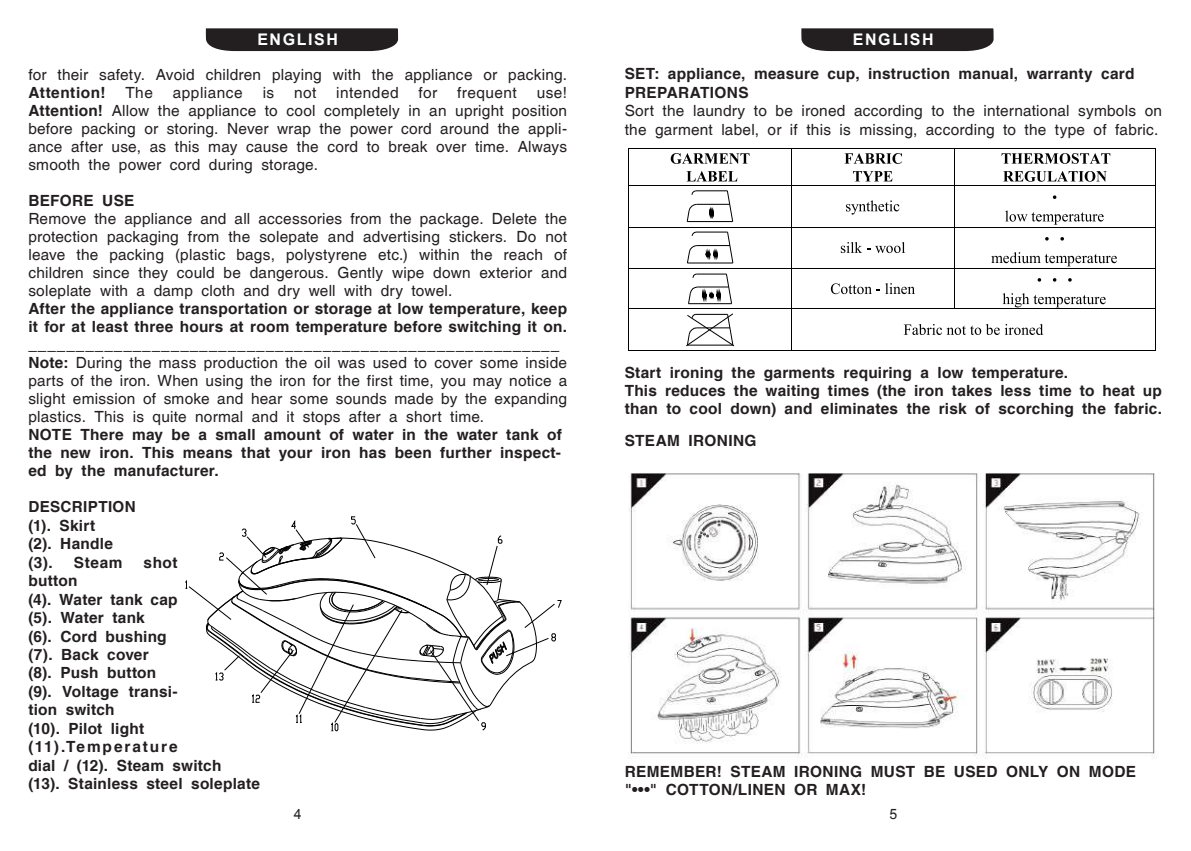
<style>
.page{position:relative;width:1191px;height:851px;background:#fff}
.page>*{position:absolute;margin:0;border:0;box-sizing:border-box;transform-origin:0 0}
.t1{font:700 16px "Arial";letter-spacing:.1em;color:#fff}
.t2{font:15.4px/18px "AG Helvetica";letter-spacing:.015em;color:#231f20;text-align:justify}
.t3{font:700 15.4px/18.4px "AG Helvetica";letter-spacing:.015em;color:#231f20}
.t4{font:700 15.4px "AG Helvetica";letter-spacing:.035em;color:#231f20}
.t5{font:15.4px "AG Helvetica";letter-spacing:.035em;color:#231f20}
.t6{font:700 15.2px "AG Helvetica";letter-spacing:.025em;color:#231f20}
.t7{font:14px "Arial";color:#231f20}
.s1{font-weight:700}
</style>
<div class="page">
<svg style="left:205px;top:28px;width:194px;height:24px;background:#373334"></svg>
<svg style="left:801px;top:28px;width:193px;height:24px;background:#363233"></svg>
<svg style="left:185px;top:516px;width:376px;height:215px"></svg>
<svg style="left:670px;top:153px;width:79px;height:11px"></svg>
<svg style="left:686px;top:171px;width:51px;height:10px"></svg>
<svg style="left:844px;top:153px;width:58px;height:11px"></svg>
<svg style="left:853px;top:171px;width:39px;height:10px"></svg>
<svg style="left:1001px;top:153px;width:109px;height:11px"></svg>
<svg style="left:1003px;top:171px;width:103px;height:11px"></svg>
<hr style="left:629px;top:148px;width:162px;height:1px;background:#000">
<hr style="left:792px;top:148px;width:162px;height:1px;background:#000">
<hr style="left:954px;top:148px;width:200px;height:1px;background:#000">
<hr style="left:628px;top:149px;width:1px;height:36px;background:#000">
<hr style="left:791px;top:149px;width:1px;height:36px;background:#000">
<hr style="left:954px;top:149px;width:1px;height:36px;background:#000">
<hr style="left:1154px;top:149px;width:1px;height:36px;background:#000">
<hr style="left:695px;top:190px;width:32px;height:1px;background:#000">
<svg style="left:727px;top:190px;width:6px;height:32px"></svg>
<hr style="left:687px;top:221px;width:45px;height:1px;background:#000">
<hr style="left:696px;top:204px;width:33px;height:1px;background:#000">
<svg style="left:691px;top:190px;width:5px;height:5px"></svg>
<svg style="left:687px;top:204px;width:10px;height:18px"></svg>
<svg style="left:709px;top:209px;width:5px;height:8px"></svg>
<svg style="left:846px;top:200px;width:53px;height:14px"></svg>
<svg style="left:1053px;top:195px;width:3px;height:4px"></svg>
<svg style="left:1005px;top:210px;width:98px;height:15px"></svg>
<hr style="left:629px;top:185px;width:162px;height:1px;background:#000">
<hr style="left:792px;top:185px;width:162px;height:1px;background:#000">
<hr style="left:954px;top:185px;width:200px;height:1px;background:#000">
<hr style="left:628px;top:186px;width:1px;height:40px;background:#000">
<hr style="left:791px;top:186px;width:1px;height:40px;background:#000">
<hr style="left:954px;top:186px;width:1px;height:40px;background:#000">
<hr style="left:1154px;top:186px;width:1px;height:40px;background:#000">
<div style="left:686px;top:227px;width:48px;height:41px;border:1px solid #fff"></div>
<hr style="left:697px;top:245px;width:33px;height:1px;background:#000">
<hr style="left:696px;top:232px;width:31px;height:1px;background:#000">
<hr style="left:687px;top:262px;width:46px;height:1px;background:#000">
<svg style="left:687px;top:245px;width:10px;height:18px"></svg>
<svg style="left:727px;top:232px;width:6px;height:31px"></svg>
<svg style="left:705px;top:250px;width:13px;height:8px"></svg>
<svg style="left:841px;top:242px;width:64px;height:11px"></svg>
<svg style="left:1060px;top:237px;width:4px;height:3px"></svg>
<svg style="left:991px;top:252px;width:126px;height:14px"></svg>
<hr style="left:629px;top:226px;width:162px;height:1px;background:#000">
<hr style="left:792px;top:226px;width:162px;height:1px;background:#000">
<hr style="left:954px;top:226px;width:200px;height:1px;background:#000">
<hr style="left:628px;top:227px;width:1px;height:41px;background:#000">
<hr style="left:791px;top:227px;width:1px;height:41px;background:#000">
<hr style="left:954px;top:227px;width:1px;height:41px;background:#000">
<hr style="left:1154px;top:227px;width:1px;height:41px;background:#000">
<svg style="left:689px;top:273px;width:42px;height:32px"></svg>
<svg style="left:688px;top:274px;width:44px;height:30px"></svg>
<svg style="left:831px;top:283px;width:84px;height:11px"></svg>
<svg style="left:1037px;top:278px;width:4px;height:4px"></svg>
<svg style="left:1053px;top:278px;width:3px;height:4px"></svg>
<svg style="left:1068px;top:278px;width:3px;height:4px"></svg>
<svg style="left:1002px;top:293px;width:103px;height:14px"></svg>
<hr style="left:629px;top:268px;width:162px;height:1px;background:#000">
<hr style="left:792px;top:268px;width:162px;height:1px;background:#000">
<hr style="left:954px;top:268px;width:200px;height:1px;background:#000">
<hr style="left:628px;top:269px;width:1px;height:39px;background:#000">
<hr style="left:791px;top:269px;width:1px;height:39px;background:#000">
<hr style="left:954px;top:269px;width:1px;height:39px;background:#000">
<hr style="left:1154px;top:269px;width:1px;height:39px;background:#000">
<svg style="left:686px;top:313px;width:48px;height:33px"></svg>
<svg style="left:903px;top:324px;width:140px;height:11px"></svg>
<hr style="left:629px;top:308px;width:162px;height:1px;background:#000">
<hr style="left:792px;top:308px;width:162px;height:1px;background:#000">
<hr style="left:954px;top:308px;width:200px;height:1px;background:#000">
<hr style="left:628px;top:309px;width:1px;height:41px;background:#000">
<hr style="left:629px;top:350px;width:162px;height:1px;background:#000">
<hr style="left:791px;top:309px;width:1px;height:41px;background:#000">
<hr style="left:792px;top:350px;width:362px;height:1px;background:#000">
<hr style="left:1154px;top:309px;width:1px;height:41px;background:#000">
<img style="left:628px;top:473px;width:528px;height:286px">
<p class="t1" style="left:257px;top:29px;width:82px">ENGLISH</p>
<p class="t1" style="left:853px;top:29px;width:82px">ENGLISH</p>
<p class="t2" style="left:28px;top:66px;width:540px">for their safety. Avoid children playing with the appliance or packing.</p>
<p class="t4" style="left:28px;top:84px;width:79px">Attention!</p>
<p class="t2" style="left:125px;top:84px;width:29px">The</p>
<p class="t5" style="left:173px;top:84px;width:72px">appliance</p>
<p class="t2" style="left:263px;top:84px;width:13px">is</p>
<p class="t2" style="left:294px;top:84px;width:24px">not</p>
<p class="t2" style="left:336px;top:84px;width:64px">intended</p>
<p class="t2" style="left:418px;top:84px;width:20px">for</p>
<p class="t2" style="left:457px;top:84px;width:61px">frequent</p>
<p class="t2" style="left:28px;top:84px;width:540px;text-indent:508px">use!<br><span class="s1">Attention!</span> Allow the appliance to cool completely in an upright position before packing or storing. Never wrap the power cord around the appli&shy;ance after use, as this may cause the cord to break over time. Always smooth the power cord during storage.</p>
<p class="t3" style="left:28px;top:191px;width:108px">BEFORE USE</p>
<p class="t2" style="left:28px;top:210px;width:540px">Remove the appliance and all accessories from the package. Delete the protection packaging from the solepate and advertising stickers. Do not leave the packing (plastic bags, polystyrene etc.) within the reach of children since they could be dangerous. Gently wipe down exterior and soleplate with a damp cloth and dry well with dry towel.</p>
<p class="t3" style="left:28px;top:300px;width:540px">After the appliance transportation or storage at low temperature, keep it for at least three hours at room temperature before switching it on.</p>
<p class="t2" style="left:28px;top:336px;width:540px;text-align:left">________________________________________________________ <span class="s1">Note:</span> During the mass production the oil was used to cover some inside parts of the iron. When using the iron for the first time, you may notice a slight emission of smoke and hear some sounds made by the expanding plastics. This is quite normal and it stops after a short time.</p>
<p class="t3" style="left:28px;top:426px;width:535px;text-align:justify">NOTE There may be a small amount of water in the water tank of the new iron. This means that your iron has been further inspect&shy;ed by the manufacturer.</p>
<p class="t6" style="left:28px;top:498px;width:109px">DESCRIPTION</p>
<p class="t3" style="left:28px;top:516px;width:86px">(1). Skirt (2). Handle (3).</p>
<p class="t3" style="left:74px;top:553px;width:50px">Steam</p>
<p class="t3" style="left:144px;top:553px;width:36px">shot</p>
<p class="t3" style="left:28px;top:571px;width:233px">button<br>(4). Water tank cap<br>(5). Water tank<br>(6). Cord bushing<br>(7). Back cover<br>(8). Push button<br>(9). Voltage transi-<br>tion switch<br>(10). Pilot light (11).Temperature<br>dial / (12). Steam switch<br>(13). Stainless steel soleplate</p>
<p class="t3" style="left:624px;top:65px;width:511px">SET: appliance, measure cup, instruction manual, warranty card<br>PREPARATIONS</p>
<p class="t2" style="left:624px;top:102px;width:539px">Sort the laundry to be ironed according to the international symbols on the garment label, or if this is missing, according to the type of fabric.</p>
<p class="t3" style="left:624px;top:364px;width:539px">Start ironing the garments requiring a low temperature.<br>This reduces the waiting times (the iron takes less time to heat up than to cool down) and eliminates the risk of scorching the fabric.</p>
<p class="t3" style="left:624px;top:431px;width:133px">STEAM IRONING</p>
<p class="t3" style="left:624px;top:762px;width:513px">REMEMBER! STEAM IRONING MUST BE USED ONLY ON MODE "•••" COTTON/LINEN OR MAX!</p>
<p class="t7" style="left:294px;top:806px;width:9px">4</p>
<p class="t7" style="left:889px;top:806px;width:9px">5</p>
</div>
